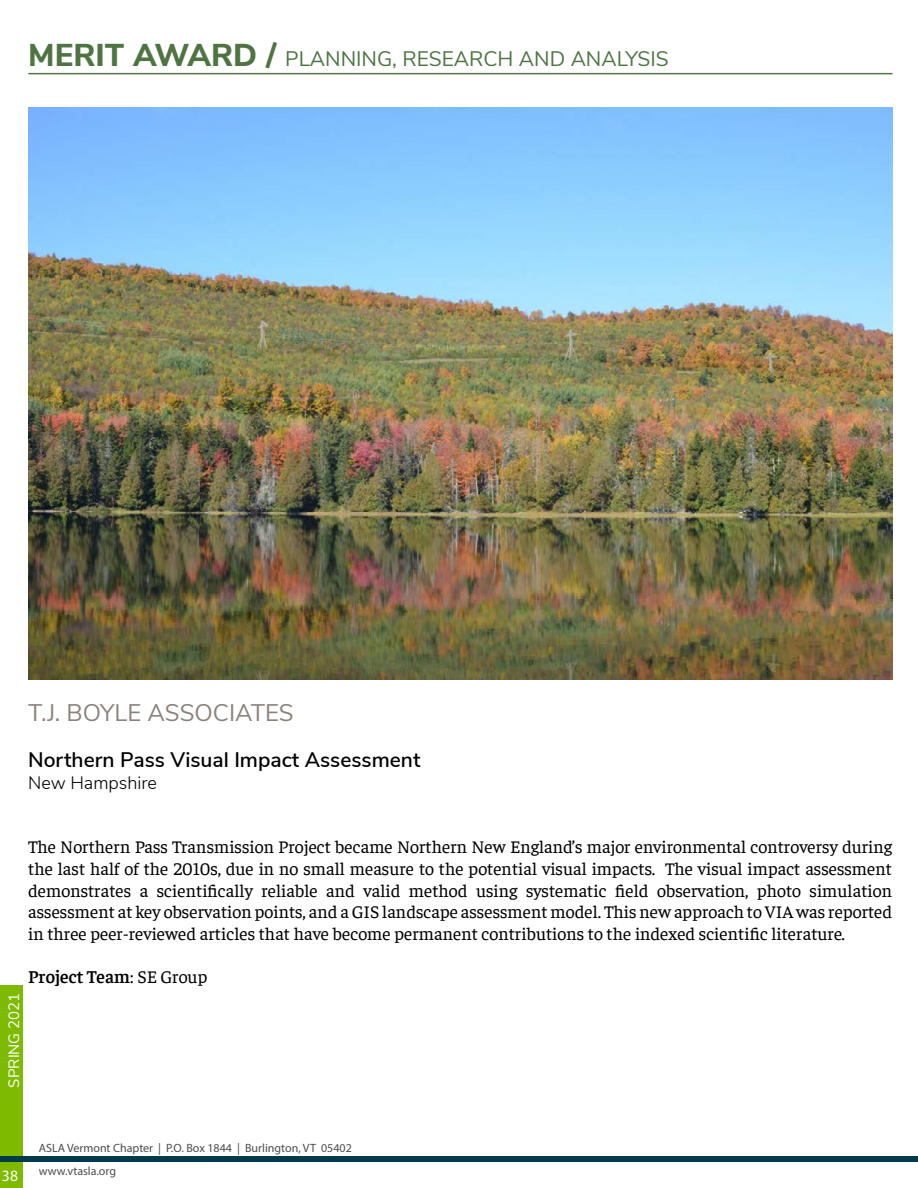
<style>
.page{position:relative;width:918px;height:1188px;background:#fff}
.page>*{position:absolute;margin:0;border:0;box-sizing:border-box;transform-origin:0 0}
.t1{font:24px "Nunito Sans";color:#8b827a}
.t2{font:21px "Nunito Sans";color:#4e7442}
.t3{font:600 21px "Nunito Sans";color:#000101}
.t4{font:18px/21.6px "Faustina";color:#000;text-align:justify}
.t5{font:600 18px "Faustina";color:#000}
.t6{font:300 18px "Nunito Sans";color:#000101}
.t7{font:15.75px "Myriad Pro";color:#fff}
.t8{font:15px "Nunito Sans";color:#fff}
.t9{font:12px/22.5px "Myriad Pro";color:#4d4d4f}
.s1{font-weight:800;font-size:31.5px}
.s2{font-weight:400}
</style>
<div class="page">
<div style="left:0;top:986px;width:23px;height:202px;background:#7ebb00"></div>
<div style="left:0;top:1156px;width:918px;height:6px;background:#003b4a"></div>
<img style="left:28px;top:107px;width:864px;height:573px">
<hr style="left:28px;top:73px;width:864px;height:1px;background:#4f7542">
<p class="t2" style="left:28px;top:43px;width:642px"><span class="s1">MERIT AWARD /</span> PLANNING, RESEARCH AND ANALYSIS</p>
<h1 class="t1" style="left:28px;top:695px;width:267px">T.J. BOYLE ASSOCIATES</h1>
<p class="t3" style="left:28px;top:744px;width:394px">Northern Pass Visual Impact Assessment</p>
<p class="t6" style="left:28px;top:769px;width:130px">New Hampshire</p>
<p class="t8" style="left:3px;top:1088px;width:96px;rotate:-90deg">SPRING 2021</p>
<p class="t4" style="left:28px;top:835px;width:866px">The Northern Pass Transmission Project became Northern New England’s major environmental controversy during the last half of the 2010s, due in no small measure to the potential visual impacts. The visual impact assessment demonstrates a scientifically reliable and valid method using systematic field observation, photo simulation assessment at key observation points, and a GIS landscape assessment model. This new approach to VIA was reported in three peer-reviewed articles that have become permanent contributions to the indexed scientific literature.</p>
<p class="t5" style="left:28px;top:965px;width:181px">Project Team<span class="s2">: SE Group</span></p>
<p class="t7" style="left:2px;top:1166px;width:18px">38</p>
<p class="t9" style="left:39px;top:1137px;width:315px">ASLA Vermont Chapter | P.O. Box 1844 | Burlington, VT 05402 www.vtasla.org</p>
</div>
